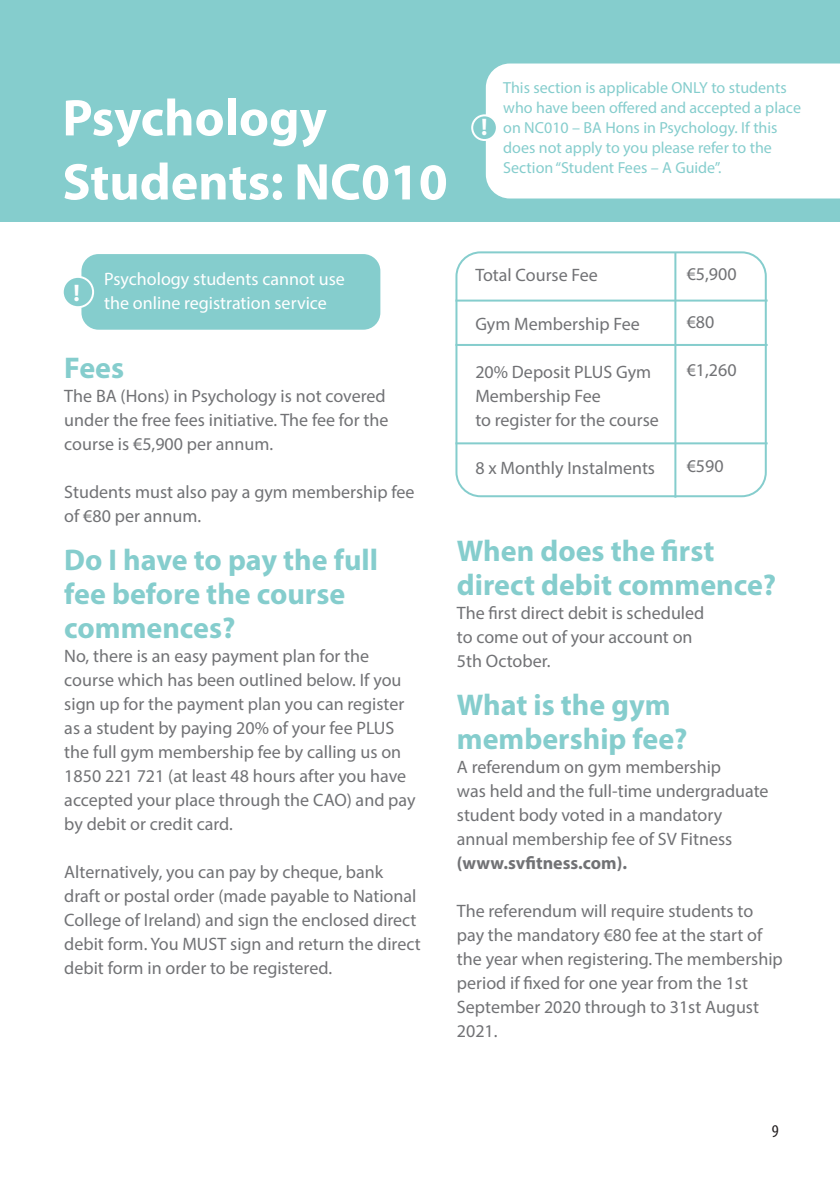
<style>
.page{position:relative;width:840px;height:1191px;background:#fff}
.page>*{position:absolute;margin:0;border:0;box-sizing:border-box;transform-origin:0 0}
.t1{font:700 52px/64px "Myriad Pro";color:#fff}
.t2{font:700 30px/34px "Myriad Pro";color:#85cdcd}
.t3{font:700 24px "Myriad Pro";color:#fff}
.t4{font:18px/24px "Myriad Pro";color:#717275}
.t5{font:18px/24px "Myriad Pro";color:#fff}
.t6{font:700 18px "Myriad Pro";color:#717275}
.t7{font:condensed 18px "Myriad Pro";color:#231f20}
.t8{font:16px/20px "Myriad Pro";color:#85cdcd}
</style>
<div class="page">
<div style="left:81px;top:254px;width:299px;height:76px;background:#85cdcd;border-radius:17px"></div>
<div style="left:0;top:0;width:839px;height:221px;background:#85cdcd"></div>
<div style="left:485px;top:63px;width:354px;height:135px;background:#fff"></div>
<div style="left:472px;top:115px;width:24px;height:25px;background:#85cdcd;border-radius:50%"></div>
<div style="left:471px;top:114px;width:26px;height:27px;border:2px solid #fff;border-radius:50%"></div>
<div style="left:63px;top:277px;width:30px;height:30px;background:#85cdcd;border-radius:50%"></div>
<div style="left:62px;top:276px;width:32px;height:32px;border:2px solid #fff;border-radius:50%"></div>
<div style="left:455px;top:251px;width:311px;height:246px;border:2px solid #85cdcd;border-radius:24px"></div>
<hr style="left:455px;top:299px;width:312px;height:2px;background:#85cdcd">
<hr style="left:455px;top:344px;width:312px;height:2px;background:#85cdcd">
<hr style="left:455px;top:442px;width:312px;height:2px;background:#85cdcd">
<hr style="left:674px;top:252px;width:2px;height:245px;background:#85cdcd">
<h1 class="t1" style="left:62px;top:84px;width:386px">Psychology<br>Students: NC010</h1>
<h3 class="t3" style="left:481px;top:112px;width:8px">!</h3>
<p class="t8" style="left:503px;top:78px;width:299px">This section is applicable ONLY to students who have been offered and accepted a place on NC010 – BA Hons in Psychology. If this does not apply to you please refer to the Section “Student Fees – A Guide”.</p>
<h3 class="t3" style="left:73px;top:277px;width:8px">!</h3>
<p class="t5" style="left:104px;top:266px;width:242px">Psychology students cannot use the online registration service</p>
<h2 class="t2" style="left:64px;top:350px;width:61px">Fees</h2>
<p class="t4" style="left:64px;top:383px;width:325px">The BA (Hons) in Psychology is not covered under the free fees initiative. The fee for the course is €5,900 per annum.</p>
<p class="t4" style="left:64px;top:479px;width:351px">Students must also pay a gym membership fee of €80 per annum.</p>
<h2 class="t2" style="left:64px;top:542px;width:315px">Do I have to pay the full fee before the course commences?</h2>
<p class="t4" style="left:64px;top:643px;width:352px">No, there is an easy payment plan for the course which has been outlined below. If you sign up for the payment plan you can register as a student by paying 20% of your fee PLUS the full gym membership fee by calling us on 1850 221 721 (at least 48 hours after you have accepted your place through the CAO) and pay by debit or credit card.</p>
<p class="t4" style="left:64px;top:859px;width:357px">Alternatively, you can pay by cheque, bank draft or postal order (made payable to National College of Ireland) and sign the enclosed direct debit form. You MUST sign and return the direct debit form in order to be registered.</p>
<p class="t4" style="left:475px;top:263px;width:124px">Total Course Fee</p>
<p class="t4" style="left:475px;top:311px;width:166px">Gym Membership Fee</p>
<p class="t4" style="left:475px;top:359px;width:185px">20% Deposit PLUS Gym<br>Membership Fee<br>to register for the course</p>
<p class="t4" style="left:475px;top:455px;width:181px">8 x Monthly Instalments</p>
<p class="t4" style="left:686px;top:262px;width:51px">€5,900</p>
<p class="t4" style="left:686px;top:310px;width:29px">€80</p>
<p class="t4" style="left:686px;top:358px;width:51px">€1,260</p>
<p class="t4" style="left:686px;top:454px;width:38px">€590</p>
<h2 class="t2" style="left:456px;top:533px;width:321px">When does the first direct debit commence?</h2>
<p class="t4" style="left:456px;top:601px;width:249px">The first direct debit is scheduled to come out of your account on<br>5th October.</p>
<h2 class="t2" style="left:456px;top:687px;width:232px">What is the gym membership fee?</h2>
<p class="t4" style="left:456px;top:755px;width:313px">A referendum on gym membership<br>was held and the full-time undergraduate student body voted in a mandatory annual membership fee of SV Fitness</p>
<p class="t6" style="left:456px;top:851px;width:171px">(www.svfitness.com).</p>
<p class="t4" style="left:456px;top:899px;width:327px">The referendum will require students to pay the mandatory €80 fee at the start of the year when registering. The membership period if fixed for one year from the 1st September 2020 through to 31st August 2021.</p>
<p class="t7" style="left:771px;top:1120px;width:8px">9</p>
</div>
